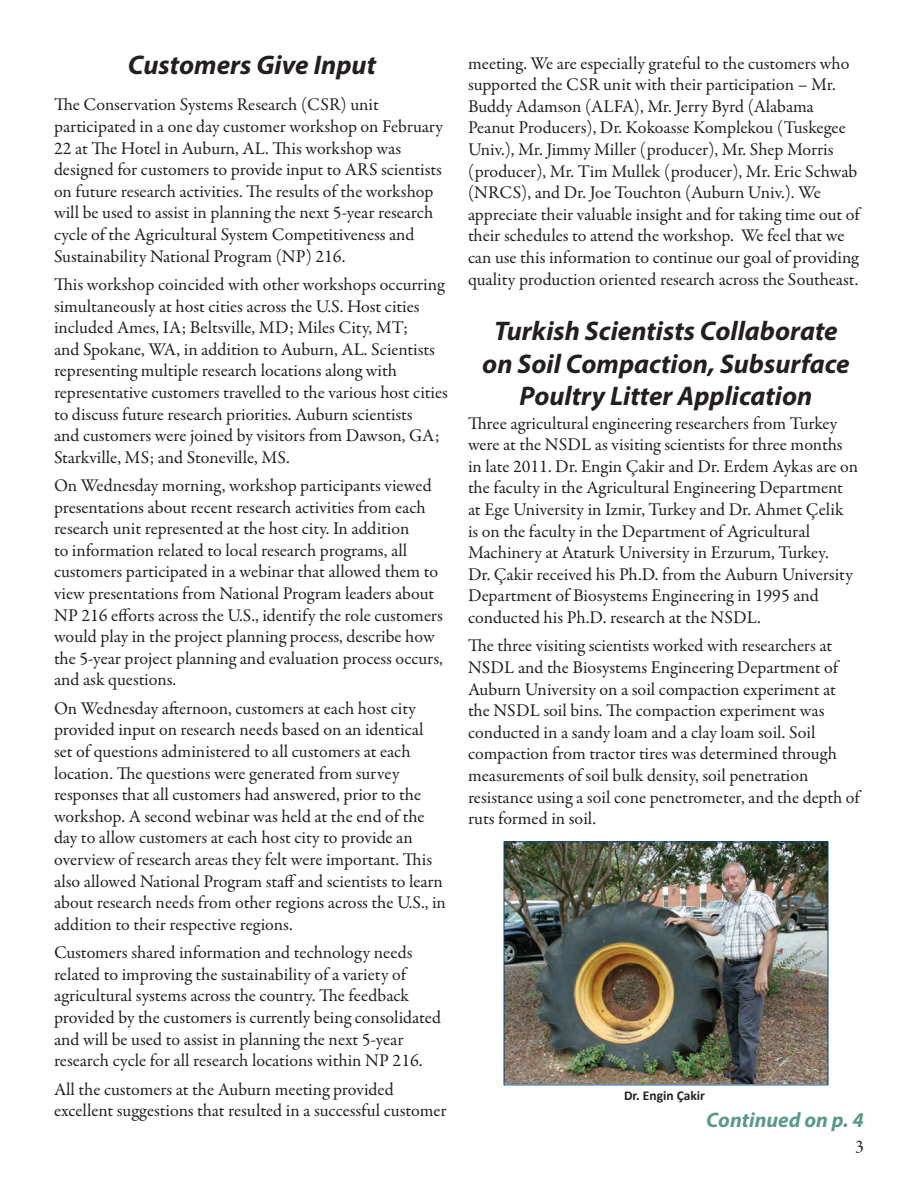
<style>
.page{position:relative;width:918px;height:1188px;background:#fff}
.page>*{position:absolute;margin:0;border:0;box-sizing:border-box;transform-origin:0 0}
.Header_1{font:italic 700 27px/32.4px "Myriad Pro";color:#231f20;text-align:center}
.Header_2{font:italic 700 21px "Myriad Pro";color:#5b998b}
.Body{font:18px/21.6px "Garamond Premr Pro";letter-spacing:-.005em;color:#231f20}
.Body-2{font:700 13.5px "Calibri";color:#231f20}
</style>
<div class="page">
<img style="left:506px;top:844px;width:320px;height:239px">
<div style="left:504px;top:842px;width:324px;height:243px;border:1px solid #004684"></div>
<p class="Header_1" style="left:128px;top:48px;width:250px">Customers Give Input</p>
<p class="Body" style="left:54px;top:94px;width:391px">The Conservation Systems Research (CSR) unit participated in a one day customer workshop on February 22 at The Hotel in Auburn, AL. This workshop was designed for customers to provide input to ARS scientists on future research activities. The results of the workshop will be used to assist in planning the next 5-year research cycle of the Agricultural System Competitiveness and Sustainability National Program (NP) 216.</p>
<p class="Body" style="left:54px;top:274px;width:395px">This workshop coincided with other workshops occurring simultaneously at host cities across the U.S. Host cities included Ames, IA; Beltsville, MD; Miles City, MT;<br>and Spokane, WA, in addition to Auburn, AL. Scientists representing multiple research locations along with representative customers travelled to the various host cities to discuss future research priorities. Auburn scientists<br>and customers were joined by visitors from Dawson, GA; Starkville, MS; and Stoneville, MS.</p>
<p class="Body" style="left:54px;top:475px;width:390px">On Wednesday morning, workshop participants viewed presentations about recent research activities from each research unit represented at the host city. In addition<br>to information related to local research programs, all customers participated in a webinar that allowed them to view presentations from National Program leaders about NP 216 efforts across the U.S., identify the role customers would play in the project planning process, describe how the 5-year project planning and evaluation process occurs, and ask questions.</p>
<p class="Body" style="left:54px;top:698px;width:393px">On Wednesday afternoon, customers at each host city provided input on research needs based on an identical set of questions administered to all customers at each location. The questions were generated from survey responses that all customers had answered, prior to the workshop. A second webinar was held at the end of the day to allow customers at each host city to provide an overview of research areas they felt were important. This also allowed National Program staff and scientists to learn about research needs from other regions across the U.S., in addition to their respective regions.</p>
<p class="Body" style="left:54px;top:942px;width:389px">Customers shared information and technology needs related to improving the sustainability of a variety of agricultural systems across the country. The feedback provided by the customers is currently being consolidated and will be used to assist in planning the next 5-year research cycle for all research locations within NP 216.</p>
<p class="Body" style="left:54px;top:1078px;width:394px">All the customers at the Auburn meeting provided excellent suggestions that resulted in a successful customer</p>
<p class="Body" style="left:468px;top:52px;width:393px">meeting. We are especially grateful to the customers who supported the CSR unit with their participation – Mr.<br>Buddy Adamson (ALFA), Mr. Jerry Byrd (Alabama Peanut Producers), Dr. Kokoasse Komplekou (Tuskegee Univ.), Mr. Jimmy Miller (producer), Mr. Shep Morris (producer), Mr. Tim Mullek (producer), Mr. Eric Schwab (NRCS), and Dr. Joe Touchton (Auburn Univ.). We appreciate their valuable insight and for taking time out of their schedules to attend the workshop. We feel that we can use this information to continue our goal of providing quality production oriented research across the Southeast.</p>
<p class="Header_1" style="left:482px;top:314px;width:369px">Turkish Scientists Collaborate on Soil Compaction, Subsurface<br>Poultry Litter Application</p>
<p class="Body" style="left:468px;top:413px;width:392px">Three agricultural engineering researchers from Turkey were at the NSDL as visiting scientists for three months in late 2011. Dr. Engin Çakir and Dr. Erdem Aykas are on the faculty in the Agricultural Engineering Department at Ege University in Izmir, Turkey and Dr. Ahmet Çelik is on the faculty in the Department of Agricultural Machinery at Ataturk University in Erzurum, Turkey.<br>Dr. Çakir received his Ph.D. from the Auburn University Department of Biosystems Engineering in 1995 and conducted his Ph.D. research at the NSDL.</p>
<p class="Body" style="left:468px;top:635px;width:393px">The three visiting scientists worked with researchers at NSDL and the Biosystems Engineering Department of Auburn University on a soil compaction experiment at the NSDL soil bins. The compaction experiment was conducted in a sandy loam and a clay loam soil. Soil compaction from tractor tires was determined through measurements of soil bulk density, soil penetration resistance using a soil cone penetrometer, and the depth of ruts formed in soil.</p>
<p class="Body-2" style="left:624px;top:1086px;width:83px">Dr. Engin Çakir</p>
<p class="Header_2" style="left:706px;top:1107px;width:159px">Continued on p. 4</p>
<p class="Body" style="left:855px;top:1136px;width:10px">3</p>
</div>
